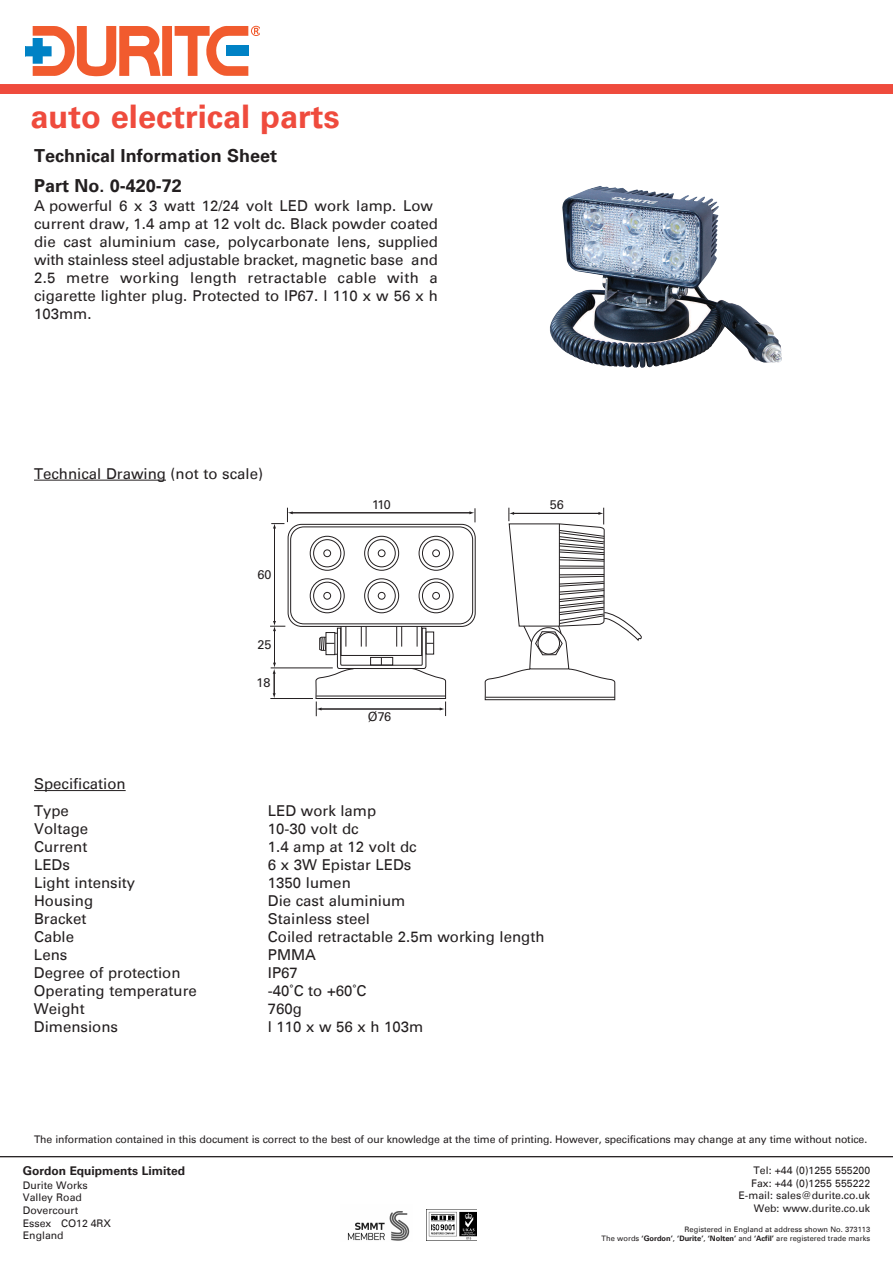
<style>
.page{position:relative;width:893px;height:1263px;background:#fff}
.page>*{position:absolute;margin:0;border:0;box-sizing:border-box;transform-origin:0 0}
.t1{font:700 32.55px "Univers Com 65";color:#ef4b3d}
.t2{font:700 18px/29.7px "Univers Com 65";color:#231f20}
.t3{font:15px/18px "Univers Com 55 Roman";color:#231f20}
.t4{font:15px "Univers Com 55 Roman";letter-spacing:.305em;color:#231f20}
.t5{font:12.6px "Univers Com 55 Roman";letter-spacing:-.01em;color:#231f20}
.t6{font:700 12px "Univers Com 65";color:#231f20}
.t7{font:10.5px/12.6px "Univers Com 55 Roman";letter-spacing:-.01em;color:#231f20}
.t8{font:7.5px/9px "Univers Com 55 Roman";color:#231f20;text-align:right}
.s1{font-family:"Univers Com 65";font-weight:700}
</style>
<div class="page">
<img style="left:550px;top:186px;width:232px;height:182px">
<div style="left:288px;top:524px;width:187px;height:103px;border:1px solid #231f20;border-radius:14px"></div>
<div style="left:290px;top:527px;width:183px;height:97px;border:1px solid #231f20;border-radius:13px"></div>
<hr style="left:271px;top:668px;width:62px;height:1px;background:#231f20">
<hr style="left:292px;top:512px;width:178px;height:1px;background:#231f20">
<svg style="left:469px;top:508px;width:7px;height:14px"></svg>
<hr style="left:274px;top:527px;width:1px;height:95px;background:#231f20">
<svg style="left:271px;top:508px;width:22px;height:20px"></svg>
<svg style="left:270px;top:621px;width:15px;height:10px"></svg>
<hr style="left:274px;top:630px;width:1px;height:34px;background:#231f20">
<svg style="left:273px;top:663px;width:3px;height:35px"></svg>
<div style="left:313px;top:539px;width:28px;height:28px;border:1px solid #231f20;border-radius:50%"></div>
<div style="left:323px;top:550px;width:8px;height:7px;border:1px solid #231f20;border-radius:50%"></div>
<div style="left:368px;top:539px;width:28px;height:28px;border:1px solid #231f20;border-radius:50%"></div>
<div style="left:378px;top:550px;width:7px;height:7px;border:1px solid #231f20;border-radius:50%"></div>
<div style="left:422px;top:539px;width:28px;height:28px;border:1px solid #231f20;border-radius:50%"></div>
<div style="left:432px;top:550px;width:8px;height:7px;border:1px solid #231f20;border-radius:50%"></div>
<div style="left:310px;top:536px;width:35px;height:35px;border:1px solid #231f20;border-radius:50%"></div>
<div style="left:364px;top:536px;width:35px;height:35px;border:1px solid #231f20;border-radius:50%"></div>
<div style="left:419px;top:536px;width:34px;height:35px;border:1px solid #231f20;border-radius:50%"></div>
<div style="left:313px;top:582px;width:28px;height:28px;border:1px solid #231f20;border-radius:50%"></div>
<div style="left:323px;top:592px;width:8px;height:7px;border:1px solid #231f20;border-radius:50%"></div>
<div style="left:368px;top:582px;width:28px;height:28px;border:1px solid #231f20;border-radius:50%"></div>
<div style="left:378px;top:592px;width:7px;height:7px;border:1px solid #231f20;border-radius:50%"></div>
<div style="left:422px;top:582px;width:28px;height:28px;border:1px solid #231f20;border-radius:50%"></div>
<div style="left:432px;top:592px;width:8px;height:7px;border:1px solid #231f20;border-radius:50%"></div>
<div style="left:310px;top:578px;width:35px;height:35px;border:1px solid #231f20;border-radius:50%"></div>
<div style="left:364px;top:578px;width:35px;height:35px;border:1px solid #231f20;border-radius:50%"></div>
<div style="left:419px;top:578px;width:34px;height:35px;border:1px solid #231f20;border-radius:50%"></div>
<hr style="left:270px;top:698px;width:43px;height:1px;background:#231f20">
<svg style="left:315px;top:626px;width:131px;height:90px"></svg>
<svg style="left:485px;top:508px;width:157px;height:192px"></svg>
<hr style="left:485px;top:697px;width:130px;height:1px;background:#231f20">
<hr style="left:34px;top:790px;width:92px;height:1px;background:#231f20">
<hr style="left:34px;top:480px;width:132px;height:1px;background:#231f20">
<div style="left:0;top:84px;width:893px;height:10px;background:#ef4b3d"></div>
<img style="left:347px;top:1211px;width:63px;height:30px">
<img style="left:427px;top:1209px;width:49px;height:31px">
<div style="left:162px;top:26px;width:10px;height:50px;background:#f15b2e"></div>
<svg style="left:175px;top:26px;width:85px;height:50px"></svg>
<svg style="left:26px;top:26px;width:135px;height:50px"></svg>
<hr style="left:0;top:1156px;width:893px;height:1px;background:#231f20">
<h1 class="t1" style="left:30px;top:105px;width:311px">auto electrical parts</h1>
<p class="t2" style="left:34px;top:143px;width:245px">Technical Information Sheet<br>Part No. 0-420-72</p>
<p class="t3" style="left:34px;top:199px;width:405px">A powerful 6 x 3 watt 12/24 volt LED work lamp. Low current draw, 1.4 amp at 12 volt dc. Black powder coated die cast aluminium case, polycarbonate lens, supplied with stainless steel adjustable bracket, magnetic base and 2.5 metre working length retractable cable with a cigarette lighter plug. Protected to IP67. l 110 x w 56 x h 103mm.</p>
<p class="t3" style="left:34px;top:466px;width:231px">Technical Drawing (not to scale)</p>
<p class="t5" style="left:257px;top:566px;width:16px">60</p>
<p class="t5" style="left:257px;top:637px;width:16px">25</p>
<p class="t5" style="left:257px;top:675px;width:15px">18</p>
<p class="t5" style="left:372px;top:497px;width:20px">110</p>
<p class="t5" style="left:550px;top:497px;width:16px">56</p>
<p class="t5" style="left:368px;top:709px;width:25px">Ø76</p>
<p class="t3" style="left:34px;top:772px;width:93px;line-height:27px">Specification<br>Type</p>
<p class="t3" style="left:268px;top:804px;width:110px">LED work lamp</p>
<p class="t3" style="left:34px;top:822px;width:56px">Voltage</p>
<p class="t3" style="left:268px;top:822px;width:92px">10-30 volt dc</p>
<p class="t3" style="left:34px;top:840px;width:55px">Current</p>
<p class="t3" style="left:268px;top:840px;width:150px">1.4 amp at 12 volt dc</p>
<p class="t3" style="left:34px;top:858px;width:37px">LEDs</p>
<p class="t3" style="left:268px;top:858px;width:145px">6 x 3W Epistar LEDs</p>
<p class="t3" style="left:34px;top:876px;width:103px">Light intensity</p>
<p class="t3" style="left:268px;top:876px;width:84px">1350 lumen</p>
<p class="t3" style="left:34px;top:894px;width:61px">Housing</p>
<p class="t3" style="left:268px;top:894px;width:139px">Die cast aluminium</p>
<p class="t3" style="left:34px;top:912px;width:54px">Bracket</p>
<p class="t3" style="left:268px;top:912px;width:104px">Stainless steel</p>
<p class="t3" style="left:34px;top:930px;width:42px">Cable</p>
<p class="t3" style="left:268px;top:930px;width:278px">Coiled retractable 2.5m working length</p>
<p class="t3" style="left:34px;top:948px;width:35px">Lens</p>
<p class="t3" style="left:268px;top:948px;width:50px">PMMA</p>
<p class="t3" style="left:34px;top:966px;width:148px">Degree of protection</p>
<p class="t3" style="left:268px;top:966px;width:32px">IP67</p>
<p class="t3" style="left:34px;top:984px;width:164px">Operating temperature</p>
<p class="t3" style="left:268px;top:984px;width:100px">-40˚C to +60˚C</p>
<p class="t3" style="left:34px;top:1002px;width:52px">Weight</p>
<p class="t3" style="left:268px;top:1002px;width:36px">760g</p>
<p class="t3" style="left:34px;top:1020px;width:86px">Dimensions</p>
<p class="t4" style="left:268px;top:1021px;width:157px">l110xw56xh103m</p>
<p class="t7" style="left:34px;top:1134px;width:835px">The information contained in this document is correct to the best of our knowledge at the time of printing. However, specifications may change at any time without notice.</p>
<p class="t6" style="left:23px;top:1167px;width:164px">Gordon Equipments Limited</p>
<p class="t7" style="left:23px;top:1180px;width:90px">Durite Works<br>Valley Road<br>Dovercourt<br>Essex CO12 4RX<br>England</p>
<p class="t7" style="left:738px;top:1165px;width:133px;text-align:right">Tel: +44 (0)1255 555200<br>Fax: +44 (0)1255 555222<br>E-mail: sales@durite.co.uk<br>Web: www.durite.co.uk</p>
<p class="t8" style="left:602px;top:1225px;width:270px">Registered in England at address shown No. 373113<br>The words <span class="s1">‘Gordon’</span>, <span class="s1">‘Durite’</span>, <span class="s1">‘Nolten’</span> and <span class="s1">‘Acfil’</span> are registered trade marks</p>
</div>
